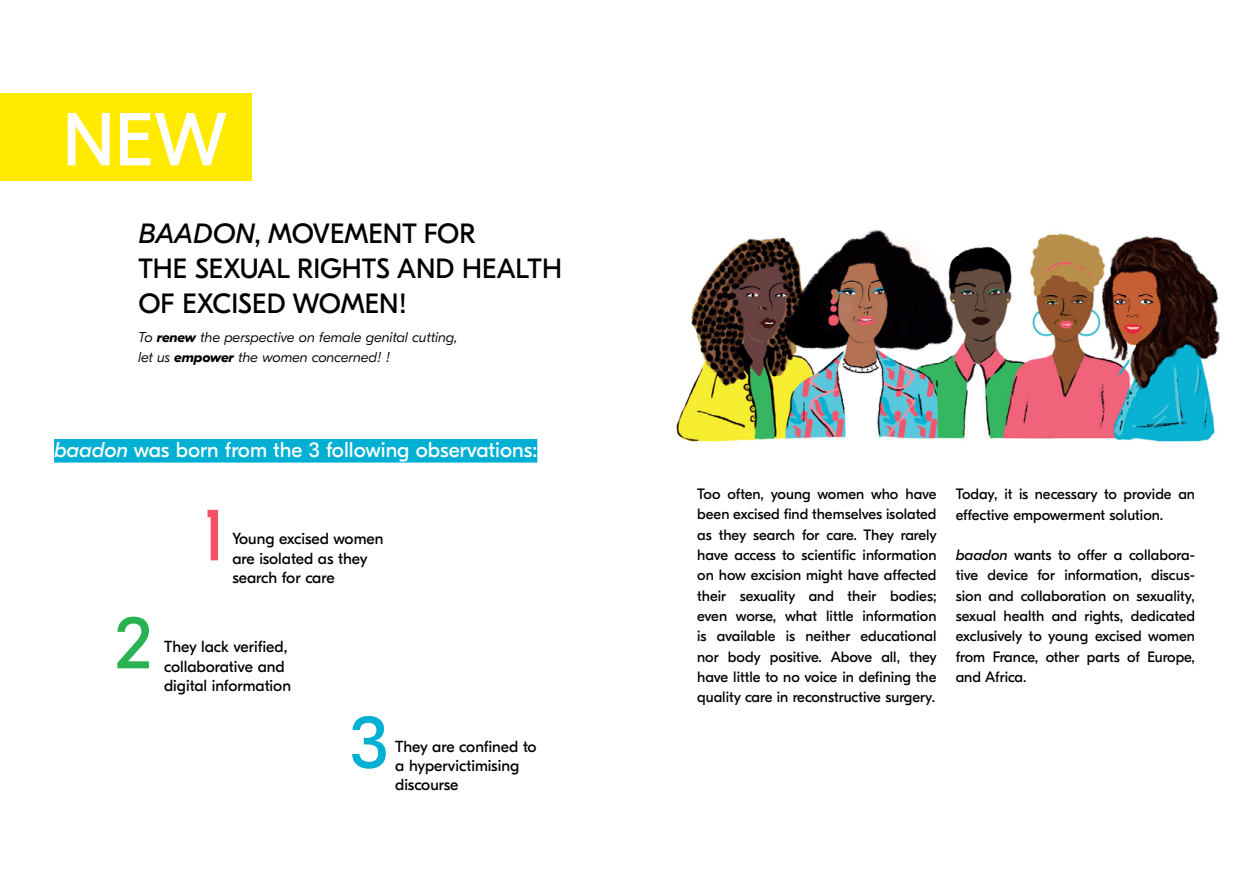
<style>
.page{position:relative;width:1259px;height:893px;background:#fff}
.page>*{position:absolute;margin:0;border:0;box-sizing:border-box;transform-origin:0 0}
.t1{font:74.85px "GT Eesti Pro Display";color:#fff}
.t2{font:74.85px "GT Eesti Pro Display";color:#f74f66}
.t3{font:74.85px "GT Eesti Pro Display";color:#28b251}
.t4{font:74.85px "GT Eesti Pro Display";color:#00b0d4}
.t5{font:27.75px/35.2px "GT Eesti Pro Display";color:#000}
.t6{font:21.45px "GT Eesti Pro Display";color:#fff}
.t7{font:16.05px/19.2px "GT Eesti Pro Display";color:#000}
.t8{font:15px/20.4px "GT Eesti Pro Display";color:#000;text-align:justify}
.t9{font:italic 300 14.25px/20.2px "GT Eesti Pro Display";color:#000}
.s1{font-style:italic}
.s2{font-weight:700}
</style>
<div class="page">
<div style="left:0;top:93px;width:252px;height:88px;background:#ffea00"></div>
<div style="left:54px;top:439px;width:483px;height:24px;background:#00b0d4"></div>
<img style="left:676px;top:229px;width:545px;height:213px">
<h1 class="t1" style="left:62px;top:99px;width:166px">NEW</h1>
<h2 class="t5" style="left:138px;top:216px;width:425px"><span class="s1">BAADON</span>, MOVEMENT FOR<br>THE SEXUAL RIGHTS AND HEALTH<br>OF EXCISED WOMEN!</h2>
<p class="t9" style="left:138px;top:327px;width:320px">To <span class="s2">renew</span> the perspective on female genital cutting, let us <span class="s2">empower</span> the women concerned! !</p>
<h3 class="t6" style="left:54px;top:438px;width:485px"><span class="s1">baadon</span> was born from the 3 following observations:</h3>
<h1 class="t3" style="left:115px;top:602px;width:39px">2</h1>
<h1 class="t2" style="left:202px;top:494px;width:25px">1</h1>
<p class="t7" style="left:232px;top:530px;width:153px">Young excised women are isolated as they search for care</p>
<p class="t7" style="left:164px;top:638px;width:128px">They lack verified, collaborative and digital information</p>
<h1 class="t4" style="left:350px;top:701px;width:40px">3</h1>
<p class="t7" style="left:395px;top:737px;width:143px">They are confined to a hypervictimising discourse</p>
<p class="t8" style="left:697px;top:484px;width:241px">Too often, young women who have been excised find themselves isolated as they search for care. They rarely have access to scientific information on how excision might have affected their sexuality and their bodies; even worse, what little information is available is neither educational nor body positive. Above all, they have little to no voice in defining the quality care in reconstructive surgery.</p>
<p class="t8" style="left:955px;top:484px;width:241px">Today, it is necessary to provide an effective empowerment solution.</p>
<p class="t8" style="left:955px;top:545px;width:241px"><span class="s1">baadon</span> wants to offer a collabora&shy;tive device for information, discus&shy;sion and collaboration on sexuality, sexual health and rights, dedicated exclusively to young excised women from France, other parts of Europe, and Africa.</p>
</div>
